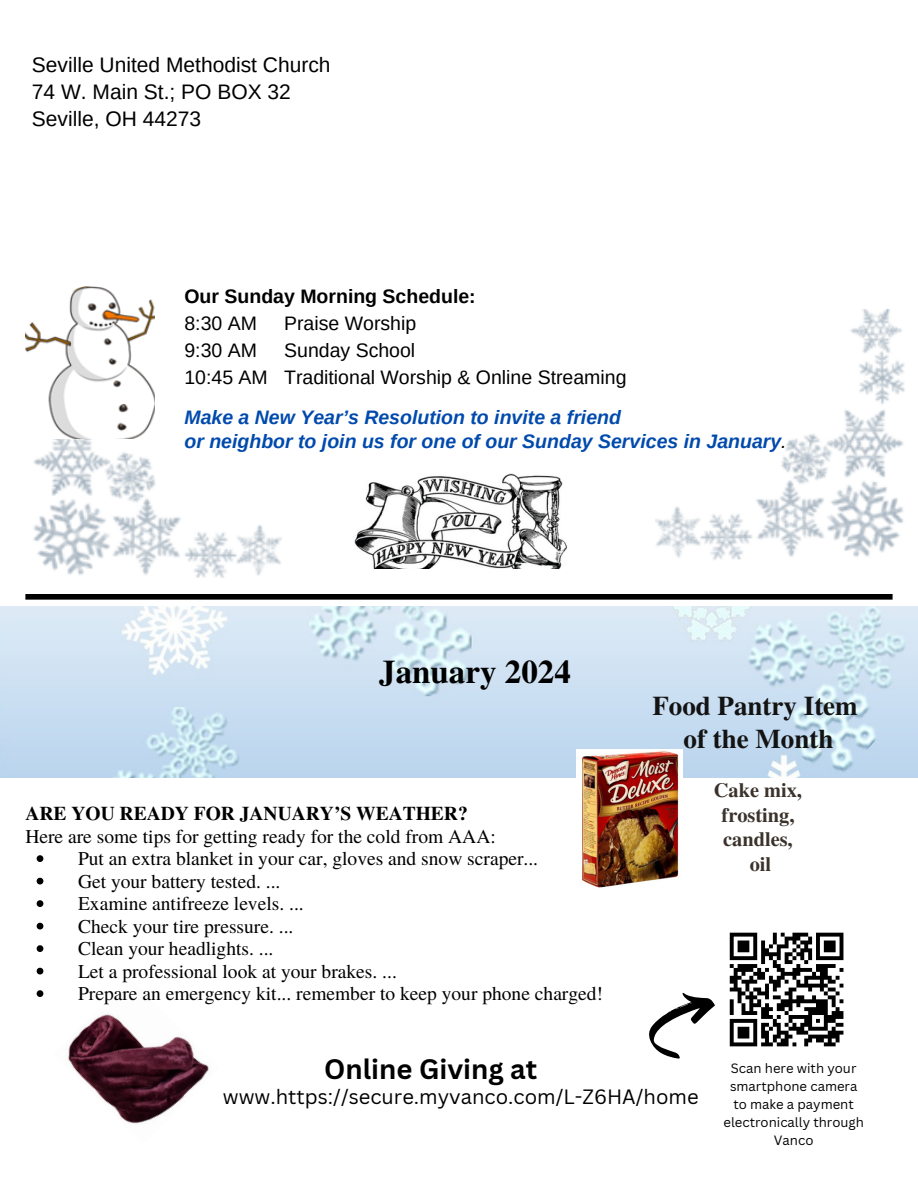
<style>
.page{position:relative;width:918px;height:1188px;background:#fff}
.page>*{position:absolute;margin:0;border:0;box-sizing:border-box;transform-origin:0 0}
.t1{font:700 33px "Te X Gyre Termes";color:#000}
.t2{font:700 27.45px "Canva Sans";color:#000}
.t3{font:700 27px "Te X Gyre Termes";color:#131313}
.t4{font:21px "Arimo";color:#000}
.t5{font:700 20.4px "Te X Gyre Termes";color:#3a322b}
.t6{font:20.25px "Canva Sans";color:#000}
.t7{font:19.5px "Te X Gyre Termes";color:#000}
.t8{font:italic 700 19.5px "Arimo";color:#004aad}
.t9{font:19.5px "Arimo";color:#000}
.t10{font:700 19.5px "Te X Gyre Termes";color:#000}
.t11{font:700 19.5px "Arimo";color:#000}
.t12{font:13.2px/17.9px "Canva Sans";color:#000;text-align:center}
.s1{font-weight:400;color:#000}
</style>
<div class="page">
<div style="left:25px;top:594px;width:868px;height:6px;background:#000"></div>
<img style="left:33px;top:439px;width:248px;height:139px">
<img style="left:25px;top:287px;width:130px;height:152px">
<img style="left:655px;top:309px;width:250px;height:251px">
<img style="left:0;top:607px;width:918px;height:171px">
<svg style="left:649px;top:932px;width:195px;height:127px"></svg>
<img style="left:576px;top:749px;width:107px;height:139px">
<img style="left:68px;top:1014px;width:141px;height:110px">
<img style="left:355px;top:473px;width:212px;height:96px">
<svg style="left:37px;top:855px;width:6px;height:7px"></svg>
<svg style="left:37px;top:878px;width:6px;height:6px"></svg>
<svg style="left:37px;top:900px;width:6px;height:7px"></svg>
<svg style="left:37px;top:923px;width:6px;height:6px"></svg>
<svg style="left:37px;top:945px;width:6px;height:7px"></svg>
<svg style="left:37px;top:968px;width:6px;height:6px"></svg>
<svg style="left:37px;top:990px;width:6px;height:7px"></svg>
<p class="t4" style="left:32px;top:53px;width:300px">Seville United Methodist Church</p>
<p class="t4" style="left:32px;top:80px;width:260px">74 W. Main St.; PO BOX 32</p>
<p class="t4" style="left:32px;top:107px;width:171px">Seville, OH 44273</p>
<p class="t11" style="left:184px;top:285px;width:293px">Our Sunday Morning Schedule:</p>
<p class="t9" style="left:184px;top:312px;width:74px">8:30 AM</p>
<p class="t9" style="left:284px;top:312px;width:134px">Praise Worship</p>
<p class="t9" style="left:184px;top:339px;width:74px">9:30 AM</p>
<p class="t9" style="left:284px;top:339px;width:133px">Sunday School</p>
<p class="t9" style="left:184px;top:366px;width:444px">10:45 AM Traditional Worship &amp; Online Streaming</p>
<p class="t8" style="left:184px;top:407px;width:438px">Make a New Year’s Resolution to invite a friend</p>
<p class="t8" style="left:184px;top:430px;width:604px">or neighbor to join us for one of our Sunday Services in January<span class="s1">.</span></p>
<p class="t1" style="left:379px;top:646px;width:193px">January 2024</p>
<p class="t10" style="left:25px;top:799px;width:444px">ARE YOU READY FOR JANUARY’S WEATHER?</p>
<p class="t7" style="left:25px;top:822px;width:472px">Here are some tips for getting ready for the cold from AAA:</p>
<p class="t7" style="left:78px;top:845px;width:462px">Put an extra blanket in your car, gloves and snow scraper...</p>
<p class="t7" style="left:78px;top:867px;width:204px">Get your battery tested. ...</p>
<p class="t7" style="left:78px;top:890px;width:227px">Examine antifreeze levels. ...</p>
<p class="t7" style="left:78px;top:912px;width:217px">Check your tire pressure. ...</p>
<p class="t7" style="left:78px;top:935px;width:197px">Clean your headlights. ...</p>
<p class="t7" style="left:78px;top:957px;width:320px">Let a professional look at your brakes. ...</p>
<p class="t7" style="left:78px;top:980px;width:527px">Prepare an emergency kit... remember to keep your phone charged!</p>
<p class="t3" style="left:652px;top:685px;width:207px">Food Pantry Item</p>
<p class="t3" style="left:684px;top:718px;width:151px">of the Month</p>
<p class="t5" style="left:714px;top:774px;width:90px">Cake mix,</p>
<p class="t5" style="left:722px;top:799px;width:74px">frosting,</p>
<p class="t5" style="left:723px;top:824px;width:71px">candles,</p>
<p class="t5" style="left:750px;top:848px;width:23px">oil</p>
<p class="t2" style="left:324px;top:1049px;width:215px">Online Giving at</p>
<p class="t6" style="left:223px;top:1083px;width:477px">www.https://secure.myvanco.com/L-Z6HA/home</p>
<p class="t12" style="left:724px;top:1059px;width:142px">Scan here with your smartphone camera to make a payment electronically through<br>Vanco</p>
</div>
